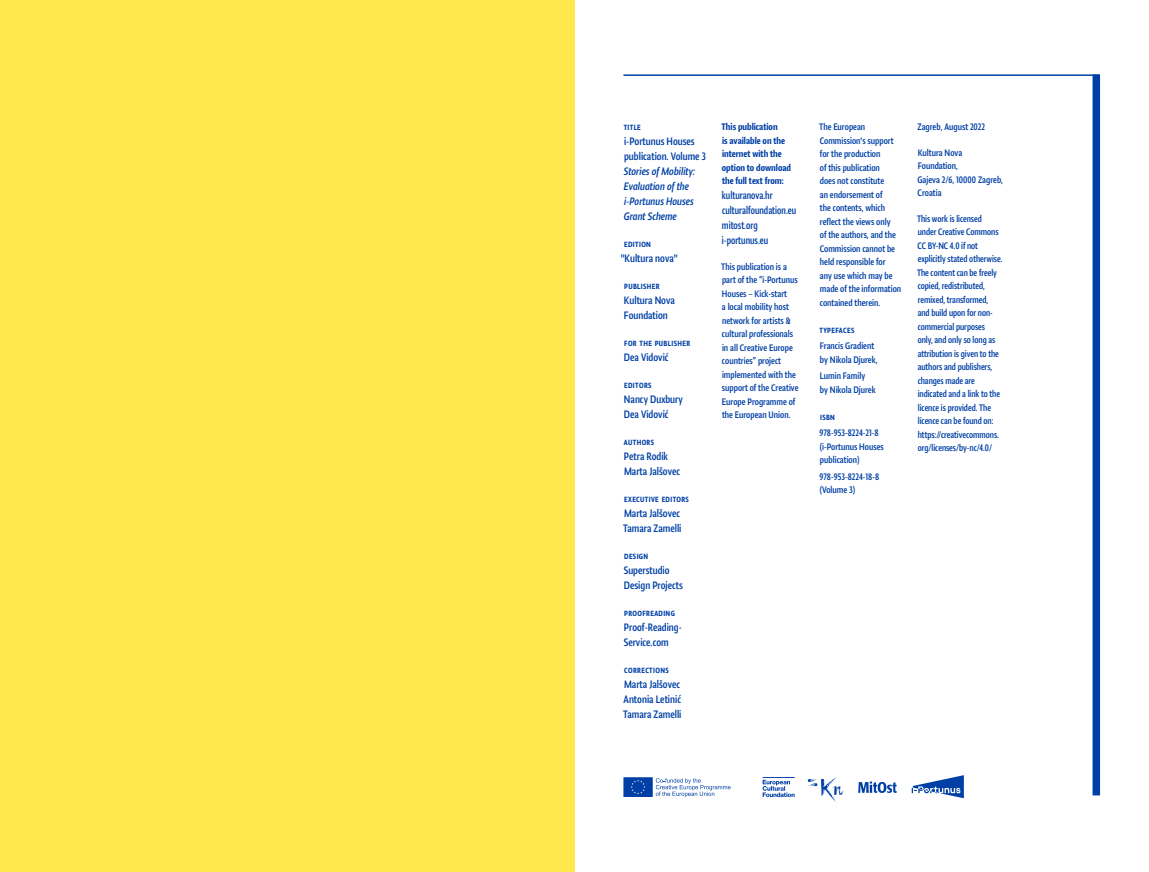
<style>
.page{position:relative;width:1149px;height:872px;background:#fff}
.page>*{position:absolute;margin:0;border:0;box-sizing:border-box;transform-origin:0 0}
.V1_-_TEKUĆI_TEKST{font:12px/15px "Lumin Sans Cond";color:#0040a6}
.V1_-_TEKUĆI_TEKST-2{font:italic 12px/15px "Lumin Sans Cond";color:#0040a6}
.V1_-_TEKUĆI_TEKST-3{font:12px/15px "Lumin Sans Cond";color:#0040a6;scale:.9 1}
.V1_-_FUSNOTE{font:10.5px/13.5px "Lumin Sans Cond";color:#0040a6}
.V1_-_TEKUĆI_TEKST-4{font:10.5px/13.5px "Lumin Sans Cond";color:#0040a6}
.V1_-_TEKUĆI_TEKST-5{font:500 10.5px/13.5px "Lumin Sans Cond";color:#0040a6}
.V1_-_TEKUĆI_TEKST-6{font:500 8.4px "Lumin Sans Cond";letter-spacing:.045em;color:#0040a6}
.V1_-_FUSNOTE-2{font:500 8.4px "Lumin Sans Cond";letter-spacing:.045em;color:#0040a6}
</style>
<div class="page">
<div style="left:0;top:0;width:574px;height:872px;background:#ffe84c"></div>
<svg style="left:858px;top:781px;width:38px;height:12px"></svg>
<svg style="left:762px;top:777px;width:32px;height:20px"></svg>
<svg style="left:623px;top:777px;width:107px;height:20px"></svg>
<svg style="left:911px;top:775px;width:52px;height:23px"></svg>
<svg style="left:807px;top:777px;width:37px;height:26px"></svg>
<hr style="left:623px;top:74px;width:475px;height:2px;background:#0040a6">
<div style="left:1092px;top:74px;width:7px;height:721px;background:#0040a6"></div>
<p class="V1_-_TEKUĆI_TEKST-6" style="left:623px;top:123px;width:19px">TITLE</p>
<p class="V1_-_TEKUĆI_TEKST" style="left:624px;top:134px;width:83px">i-Portunus Houses publication. Volume 3</p>
<p class="V1_-_TEKUĆI_TEKST-2" style="left:623px;top:164px;width:73px">Stories of Mobility:<br>Evaluation of the i-Portunus Houses<br>Grant Scheme</p>
<p class="V1_-_TEKUĆI_TEKST-6" style="left:624px;top:240px;width:28px">EDITION</p>
<p class="V1_-_TEKUĆI_TEKST" style="left:620px;top:251px;width:59px">"Kultura nova"</p>
<p class="V1_-_TEKUĆI_TEKST-6" style="left:624px;top:282px;width:37px">PUBLISHER</p>
<p class="V1_-_TEKUĆI_TEKST" style="left:623px;top:293px;width:52px">Kultura Nova<br>Foundation</p>
<p class="V1_-_TEKUĆI_TEKST-6" style="left:624px;top:339px;width:67px">FOR THE PUBLISHER</p>
<p class="V1_-_TEKUĆI_TEKST" style="left:623px;top:350px;width:46px">Dea Vidović</p>
<p class="V1_-_TEKUĆI_TEKST-6" style="left:624px;top:381px;width:29px">EDITORS</p>
<p class="V1_-_TEKUĆI_TEKST" style="left:623px;top:392px;width:60px">Nancy Duxbury</p>
<p class="V1_-_TEKUĆI_TEKST" style="left:623px;top:407px;width:46px">Dea Vidović</p>
<p class="V1_-_TEKUĆI_TEKST-6" style="left:623px;top:438px;width:32px">AUTHORS</p>
<p class="V1_-_TEKUĆI_TEKST" style="left:623px;top:449px;width:46px">Petra Rodik</p>
<p class="V1_-_TEKUĆI_TEKST" style="left:624px;top:464px;width:58px">Marta Jalšovec</p>
<p class="V1_-_TEKUĆI_TEKST-6" style="left:624px;top:495px;width:66px">EXECUTIVE EDITORS</p>
<p class="V1_-_TEKUĆI_TEKST" style="left:624px;top:506px;width:58px">Marta Jalšovec</p>
<p class="V1_-_TEKUĆI_TEKST" style="left:623px;top:521px;width:60px">Tamara Zamelli</p>
<p class="V1_-_TEKUĆI_TEKST-6" style="left:624px;top:552px;width:25px">DESIGN</p>
<p class="V1_-_TEKUĆI_TEKST" style="left:623px;top:563px;width:47px">Superstudio</p>
<p class="V1_-_TEKUĆI_TEKST" style="left:623px;top:578px;width:60px">Design Projects</p>
<p class="V1_-_TEKUĆI_TEKST-6" style="left:624px;top:609px;width:52px">PROOFREADING</p>
<p class="V1_-_TEKUĆI_TEKST" style="left:623px;top:620px;width:59px">Proof-Reading-</p>
<p class="V1_-_TEKUĆI_TEKST" style="left:623px;top:635px;width:46px">Service.com</p>
<p class="V1_-_TEKUĆI_TEKST-6" style="left:624px;top:666px;width:46px">CORRECTIONS</p>
<p class="V1_-_TEKUĆI_TEKST" style="left:624px;top:677px;width:58px">Marta Jalšovec</p>
<p class="V1_-_TEKUĆI_TEKST" style="left:623px;top:692px;width:59px">Antonia Letinić</p>
<p class="V1_-_TEKUĆI_TEKST" style="left:623px;top:707px;width:60px">Tamara Zamelli</p>
<p class="V1_-_TEKUĆI_TEKST-5" style="left:721px;top:120px;width:71px">This publication<br>is available on the internet with the option to download the full text from:</p>
<p class="V1_-_TEKUĆI_TEKST-3" style="left:721px;top:188px;width:84px">kulturanova.hr culturalfoundation.eu</p>
<p class="V1_-_TEKUĆI_TEKST-3" style="left:721px;top:218px;width:41px">mitost.org</p>
<p class="V1_-_TEKUĆI_TEKST-3" style="left:721px;top:233px;width:53px">i-portunus.eu</p>
<p class="V1_-_TEKUĆI_TEKST-4" style="left:721px;top:259px;width:79px">This publication is a part of the “i-Portunus<br>Houses – Kick-start<br>a local mobility host network for artists &amp; cultural professionals in all Creative Europe countries” project implemented with the support of the Creative<br>Europe Programme of the European Union.</p>
<p class="V1_-_FUSNOTE" style="left:818px;top:120px;width:83px">The European<br>Commission's support for the production<br>of this publication<br>does not constitute<br>an endorsement of<br>the contents, which reflect the views only<br>of the authors, and the<br>Commission cannot be held responsible for<br>any use which may be made of the information contained therein.</p>
<p class="V1_-_FUSNOTE-2" style="left:819px;top:325px;width:36px">TYPEFACES</p>
<p class="V1_-_FUSNOTE" style="left:819px;top:339px;width:56px">Francis Gradient</p>
<p class="V1_-_FUSNOTE" style="left:819px;top:352px;width:59px">by Nikola Djurek,</p>
<p class="V1_-_FUSNOTE" style="left:819px;top:369px;width:47px">Lumin Family</p>
<p class="V1_-_FUSNOTE" style="left:819px;top:382px;width:57px">by Nikola Djurek</p>
<p class="V1_-_TEKUĆI_TEKST-6" style="left:819px;top:412px;width:16px">ISBN</p>
<p class="V1_-_FUSNOTE" style="left:819px;top:426px;width:61px">978-953-8224-21-8</p>
<p class="V1_-_FUSNOTE" style="left:819px;top:439px;width:66px">(i-Portunus Houses publication)</p>
<p class="V1_-_FUSNOTE" style="left:819px;top:469px;width:61px">978-953-8224-18-8</p>
<p class="V1_-_FUSNOTE" style="left:819px;top:483px;width:37px">(Volume 3)</p>
<p class="V1_-_FUSNOTE" style="left:917px;top:120px;width:69px">Zagreb, August 2022</p>
<p class="V1_-_TEKUĆI_TEKST-4" style="left:917px;top:145px;width:46px">Kultura Nova<br>Foundation,</p>
<p class="V1_-_TEKUĆI_TEKST-4" style="left:917px;top:172px;width:87px">Gajeva 2/6, 10000 Zagreb,<br>Croatia</p>
<p class="V1_-_FUSNOTE" style="left:916px;top:211px;width:87px">This work is licensed under Creative Commons<br>CC BY-NC 4.0 if not explicitly stated otherwise.<br>The content can be freely copied, redistributed, remixed, transformed,<br>and build upon for non&shy;commercial purposes<br>only, and only so long as attribution is given to the authors and publishers, changes made are indicated and a link to the licence is provided. The licence can be found on: https://creativecommons. org/licenses/by-nc/4.0/</p>
</div>
